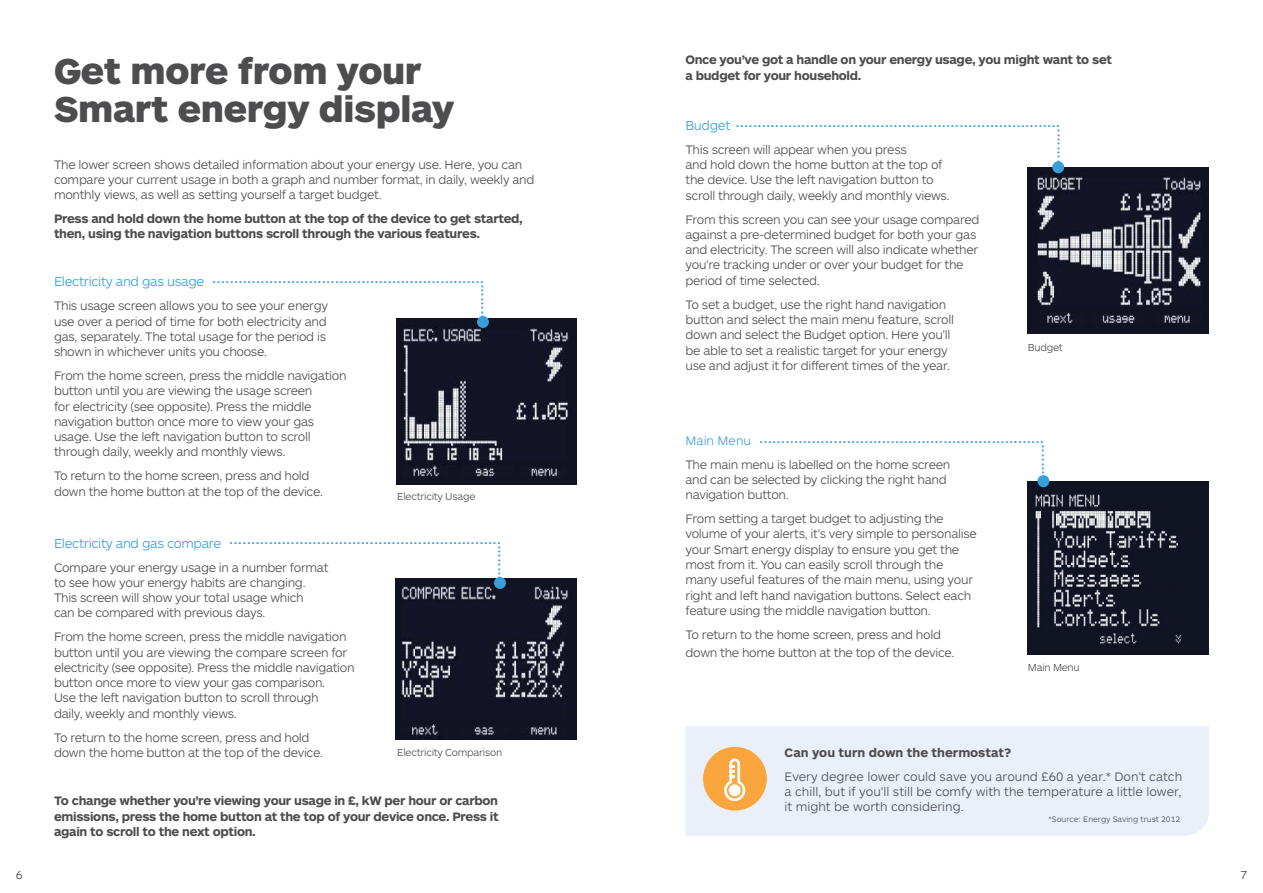
<style>
.page{position:relative;width:1263px;height:893px;background:#fff}
.page>*{position:absolute;margin:0;border:0;box-sizing:border-box;transform-origin:0 0}
.t1{font:900 37.5px/37.5px "ARS Maquette Pro";letter-spacing:-.01em;color:#4d4d4f}
.t2{font:300 21px "ARS Maquette Pro";color:#399fd9}
.t3{font:300 13.5px "ARS Maquette Pro";letter-spacing:-.025em;color:#399fd9}
.t4{font:300 12.75px/15.3px "ARS Maquette Pro";letter-spacing:-.025em;color:#4d4d4f}
.t5{font:700 12.75px/15.3px "ARS Maquette Pro";letter-spacing:-.025em;color:#4d4d4f}
.t6{font:700 12.75px "ARS Maquette Pro";color:#4d4d4f}
.t7{font:300 12.75px "ARS Maquette Pro";color:#399fd9}
.t8{font:300 12px "ARS Maquette Pro";color:#4d4d4f}
.t9{font:300 10.5px "ARS Maquette Pro";letter-spacing:-.025em;color:#4d4d4f}
.t10{font:300 8.25px "ARS Maquette Pro";color:#4d4d4f}
</style>
<div class="page">
<div style="left:685px;top:726px;width:524px;height:110px;background:#e9f0f9"></div>
<div style="left:703px;top:747px;width:64px;height:64px;background:#faa53d;border-radius:50%"></div>
<svg style="left:724px;top:758px;width:21px;height:43px"></svg>
<div style="left:729px;top:784px;width:12px;height:12px;background:#fff;border-radius:50%"></div>
<img style="left:1028px;top:167px;width:181px;height:166px">
<img style="left:396px;top:318px;width:181px;height:166px">
<div style="left:477px;top:316px;width:12px;height:12px;background:#399fd9;border-radius:50%"></div>
<div style="left:1052px;top:161px;width:12px;height:12px;background:#399fd9;border-radius:50%"></div>
<img style="left:1028px;top:481px;width:181px;height:173px">
<div style="left:1037px;top:475px;width:12px;height:12px;background:#399fd9;border-radius:50%"></div>
<img style="left:396px;top:578px;width:181px;height:161px">
<div style="left:494px;top:577px;width:12px;height:12px;background:#399fd9;border-radius:50%"></div>
<h1 class="t1" style="left:54px;top:50px;width:402px">Get more from your<br>Smart energy display</h1>
<p class="t4" style="left:54px;top:156px;width:482px">The lower screen shows detailed information about your energy use. Here, you can compare your current usage in both a graph and number format, in daily, weekly and monthly views, as well as setting yourself a target budget.</p>
<p class="t5" style="left:54px;top:210px;width:470px">Press and hold down the home button at the top of the device to get started, then, using the navigation buttons scroll through the various features.</p>
<p class="t3" style="left:54px;top:273px;width:152px">Electricity and gas usage</p>
<p class="t4" style="left:54px;top:298px;width:275px">This usage screen allows you to see your energy use over a period of time for both electricity and gas, separately. The total usage for the period is shown in whichever units you choose.</p>
<p class="t4" style="left:54px;top:367px;width:294px">From the home screen, press the middle navigation button until you are viewing the usage screen<br>for electricity (see opposite). Press the middle navigation button once more to view your gas usage. Use the left navigation button to scroll through daily, weekly and monthly views.</p>
<p class="t4" style="left:54px;top:468px;width:271px">To return to the home screen, press and hold down the home button at the top of the device.</p>
<h2 class="t2" style="left:212px;top:262px;width:274px">..............................................................</h2>
<h2 class="t2" style="left:502px;top:283px;width:42px;rotate:90deg">.........</h2>
<p class="t9" style="left:397px;top:489px;width:80px">Electricity Usage</p>
<p class="t3" style="left:54px;top:534px;width:169px">Electricity and gas compare</p>
<p class="t4" style="left:54px;top:559px;width:276px">Compare your energy usage in a number format to see how your energy habits are changing.<br>This screen will show your total usage which<br>can be compared with previous days.</p>
<p class="t4" style="left:54px;top:629px;width:302px">From the home screen, press the middle navigation button until you are viewing the compare screen for electricity (see opposite). Press the middle navigation button once more to view your gas comparison.<br>Use the left navigation button to scroll through<br>daily, weekly and monthly views.</p>
<p class="t4" style="left:54px;top:729px;width:271px">To return to the home screen, press and hold down the home button at the top of the device.</p>
<h2 class="t2" style="left:229px;top:523px;width:274px">..............................................................</h2>
<h2 class="t2" style="left:519px;top:545px;width:42px;rotate:90deg">.........</h2>
<p class="t9" style="left:397px;top:746px;width:106px">Electricity Comparison</p>
<p class="t5" style="left:54px;top:793px;width:446px;text-align:justify">To change whether you’re viewing your usage in £, kW per hour or carbon emissions, press the home button at the top of your device once. Press it again to scroll to the next option.</p>
<p class="t5" style="left:685px;top:51px;width:428px">Once you’ve got a handle on your energy usage, you might want to set a budget for your household.</p>
<p class="t3" style="left:685px;top:117px;width:46px">Budget</p>
<p class="t4" style="left:685px;top:141px;width:266px">This screen will appear when you press<br>and hold down the home button at the top of the device. Use the left navigation button to scroll through daily, weekly and monthly views.</p>
<p class="t4" style="left:685px;top:211px;width:295px">From this screen you can see your usage compared against a pre-determined budget for both your gas and electricity. The screen will also indicate whether you’re tracking under or over your budget for the period of time selected.</p>
<p class="t4" style="left:685px;top:296px;width:270px">To set a budget, use the right hand navigation button and select the main menu feature, scroll down and select the Budget option. Here you’ll be able to set a realistic target for your energy use and adjust it for different times of the year.</p>
<h2 class="t2" style="left:735px;top:107px;width:327px">..........................................................................</h2>
<h2 class="t2" style="left:1078px;top:128px;width:42px;rotate:90deg">.........</h2>
<p class="t9" style="left:1028px;top:341px;width:36px">Budget</p>
<p class="t7" style="left:685px;top:432px;width:67px">Main Menu</p>
<p class="t4" style="left:685px;top:456px;width:266px">The main menu is labelled on the home screen and can be selected by clicking the right hand navigation button.</p>
<p class="t4" style="left:685px;top:510px;width:293px">From setting a target budget to adjusting the volume of your alerts, it’s very simple to personalise your Smart energy display to ensure you get the most from it. You can easily scroll through the many useful features of the main menu, using your right and left hand navigation buttons. Select each feature using the middle navigation button.</p>
<p class="t4" style="left:685px;top:625px;width:271px;line-height:18px">To return to the home screen, press and hold down the home button at the top of the device.</p>
<h2 class="t2" style="left:759px;top:423px;width:287px">.................................................................</h2>
<h2 class="t2" style="left:1063px;top:444px;width:42px;rotate:90deg">.........</h2>
<p class="t9" style="left:1028px;top:661px;width:53px">Main Menu</p>
<p class="t6" style="left:784px;top:744px;width:228px">Can you turn down the thermostat?</p>
<p class="t4" style="left:784px;top:768px;width:399px;text-align:justify">Every degree lower could save you around £60 a year.* Don’t catch a chill, but if you’ll still be comfy with the temperature a little lower, it might be worth considering.</p>
<p class="t10" style="left:1048px;top:814px;width:133px">*Source: Energy Saving trust 2012</p>
<p class="t8" style="left:16px;top:867px;width:8px">6</p>
<p class="t8" style="left:1240px;top:867px;width:8px">7</p>
</div>
